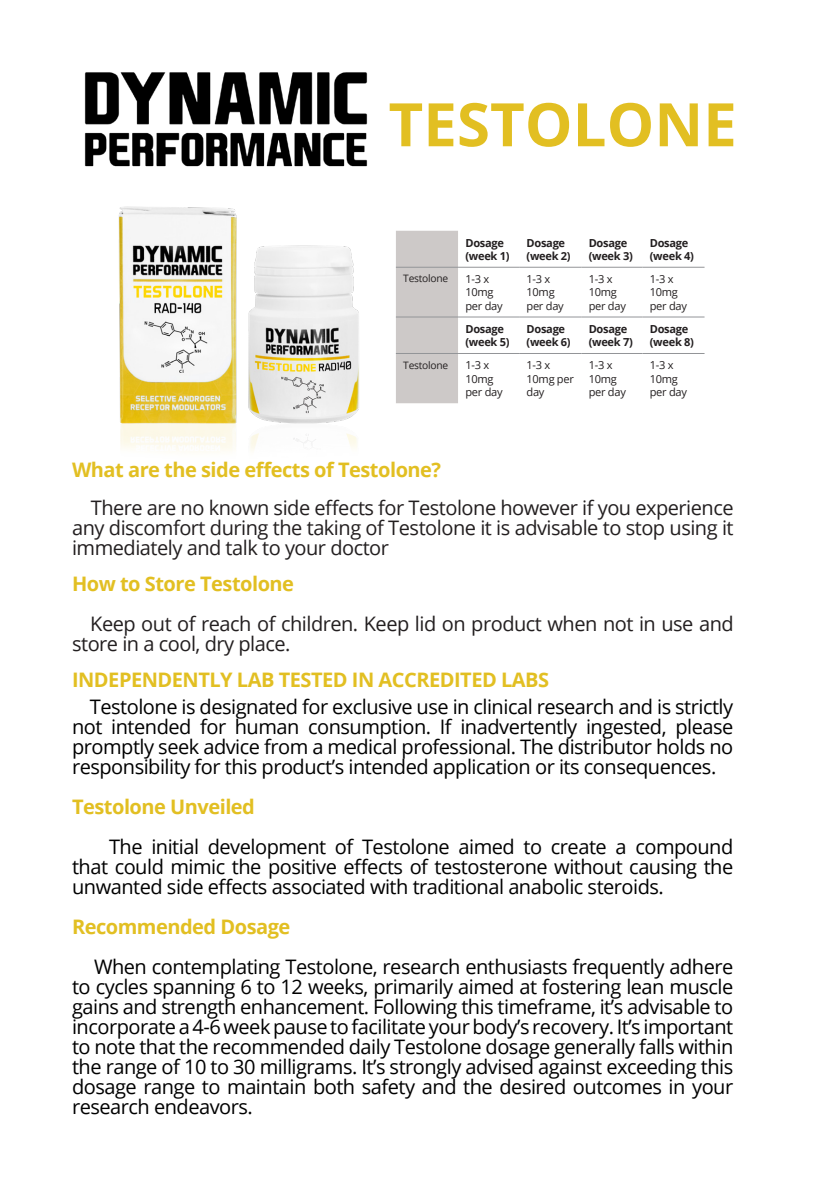
<style>
.page{position:relative;width:823px;height:1191px;background:#fff}
.page>*{position:absolute;margin:0;border:0;box-sizing:border-box;transform-origin:0 0}
.t1{font:700 60px "Open Sans";color:#e2bf22}
.t2{font:20px/20px "Open Sans";letter-spacing:-.025em;color:#000;text-align:justify}
.t3{font:20px/20px "Open Sans";letter-spacing:-.025em;color:#231f20;text-align:justify}
.t4{font:700 20px "Open Sans";letter-spacing:-.025em;color:#e2bf22}
.t5{font:11px/13.2px "Open Sans";letter-spacing:-.025em;color:#231f20}
.t6{font:700 11px/13.2px "Open Sans";letter-spacing:-.025em;color:#231f20}
.t7{font:10.2px "Open Sans";letter-spacing:-.025em;color:#231f20}
</style>
<div class="page">
<img style="left:118px;top:206px;width:241px;height:245px">
<div style="left:396px;top:231px;width:62px;height:172px;background:#cdc9c8"></div>
<hr style="left:395px;top:267px;width:63px;height:1px;background:#939598">
<hr style="left:458px;top:267px;width:61px;height:1px;background:#939598">
<hr style="left:519px;top:267px;width:62px;height:1px;background:#939598">
<hr style="left:581px;top:267px;width:61px;height:1px;background:#939598">
<hr style="left:642px;top:267px;width:62px;height:1px;background:#939598">
<hr style="left:395px;top:316px;width:63px;height:1px;background:#939598">
<hr style="left:458px;top:316px;width:61px;height:1px;background:#939598">
<hr style="left:519px;top:316px;width:62px;height:1px;background:#939598">
<hr style="left:581px;top:316px;width:61px;height:1px;background:#939598">
<hr style="left:642px;top:316px;width:62px;height:1px;background:#939598">
<hr style="left:395px;top:353px;width:63px;height:1px;background:#939598">
<hr style="left:458px;top:353px;width:61px;height:1px;background:#939598">
<hr style="left:519px;top:353px;width:62px;height:1px;background:#939598">
<hr style="left:581px;top:353px;width:61px;height:1px;background:#939598">
<hr style="left:642px;top:353px;width:62px;height:1px;background:#939598">
<img style="left:84px;top:72px;width:284px;height:95px">
<p class="t1" style="left:388px;top:82px;width:349px">TESTOLONE</p>
<p class="t6" style="left:465px;top:236px;width:46px">Dosage (week 1)</p>
<p class="t6" style="left:526px;top:236px;width:46px">Dosage (week 2)</p>
<p class="t6" style="left:588px;top:236px;width:46px">Dosage (week 3)</p>
<p class="t6" style="left:649px;top:236px;width:46px">Dosage (week 4)</p>
<p class="t7" style="left:403px;top:272px;width:46px">Testolone</p>
<p class="t5" style="left:465px;top:272px;width:39px">1-3 x<br>10mg per day</p>
<p class="t5" style="left:526px;top:272px;width:39px">1-3 x<br>10mg per day</p>
<p class="t5" style="left:588px;top:272px;width:39px">1-3 x<br>10mg per day</p>
<p class="t5" style="left:649px;top:272px;width:39px">1-3 x<br>10mg per day</p>
<p class="t6" style="left:465px;top:322px;width:46px">Dosage (week 5)</p>
<p class="t6" style="left:526px;top:322px;width:46px">Dosage (week 6)</p>
<p class="t6" style="left:588px;top:322px;width:46px">Dosage (week 7)</p>
<p class="t6" style="left:649px;top:322px;width:46px">Dosage (week 8)</p>
<p class="t7" style="left:403px;top:358px;width:46px">Testolone</p>
<p class="t5" style="left:465px;top:358px;width:39px">1-3 x<br>10mg per day</p>
<p class="t5" style="left:526px;top:358px;width:49px">1-3 x<br>10mg per day</p>
<p class="t5" style="left:588px;top:358px;width:39px">1-3 x<br>10mg per day</p>
<p class="t5" style="left:649px;top:358px;width:39px">1-3 x<br>10mg per day</p>
<p class="t4" style="left:72px;top:455px;width:370px">What are the side effects of Testolone?</p>
<p class="t3" style="left:72px;top:497px;width:662px;text-indent:19px">There are no known side effects for Testolone however if you experience any discomfort during the taking of Testolone it is advisable to stop using it immediately and talk to your doctor</p>
<p class="t4" style="left:72px;top:569px;width:223px">How to Store Testolone</p>
<p class="t3" style="left:72px;top:613px;width:662px;text-indent:18px">Keep out of reach of children. Keep lid on product when not in use and store in a cool, dry place.</p>
<p class="t4" style="left:72px;top:665px;width:478px">INDEPENDENTLY LAB TESTED IN ACCREDITED LABS</p>
<p class="t2" style="left:72px;top:696px;width:662px;text-indent:18px">Testolone is designated for exclusive use in clinical research and is strictly not intended for human consumption. If inadvertently ingested, please promptly seek advice from a medical professional. The distributor holds no responsibility for this product’s intended application or its consequences.</p>
<p class="t4" style="left:72px;top:792px;width:184px">Testolone Unveiled</p>
<p class="t2" style="left:72px;top:836px;width:662px;text-indent:37px">The initial development of Testolone aimed to create a compound that could mimic the positive effects of testosterone without causing the unwanted side effects associated with traditional anabolic steroids.</p>
<p class="t4" style="left:72px;top:912px;width:220px">Recommended Dosage</p>
<p class="t2" style="left:72px;top:956px;width:662px;text-indent:22px">When contemplating Testolone, research enthusiasts frequently adhere to cycles spanning 6 to 12 weeks, primarily aimed at fostering lean muscle gains and strength enhancement. Following this timeframe, it’s advisable to incorporate a 4-6 week pause to facilitate your body’s recovery. It’s important to note that the recommended daily Testolone dosage generally falls within the range of 10 to 30 milligrams. It’s strongly advised against exceeding this dosage range to maintain both safety and the desired outcomes in your research endeavors.</p>
</div>
